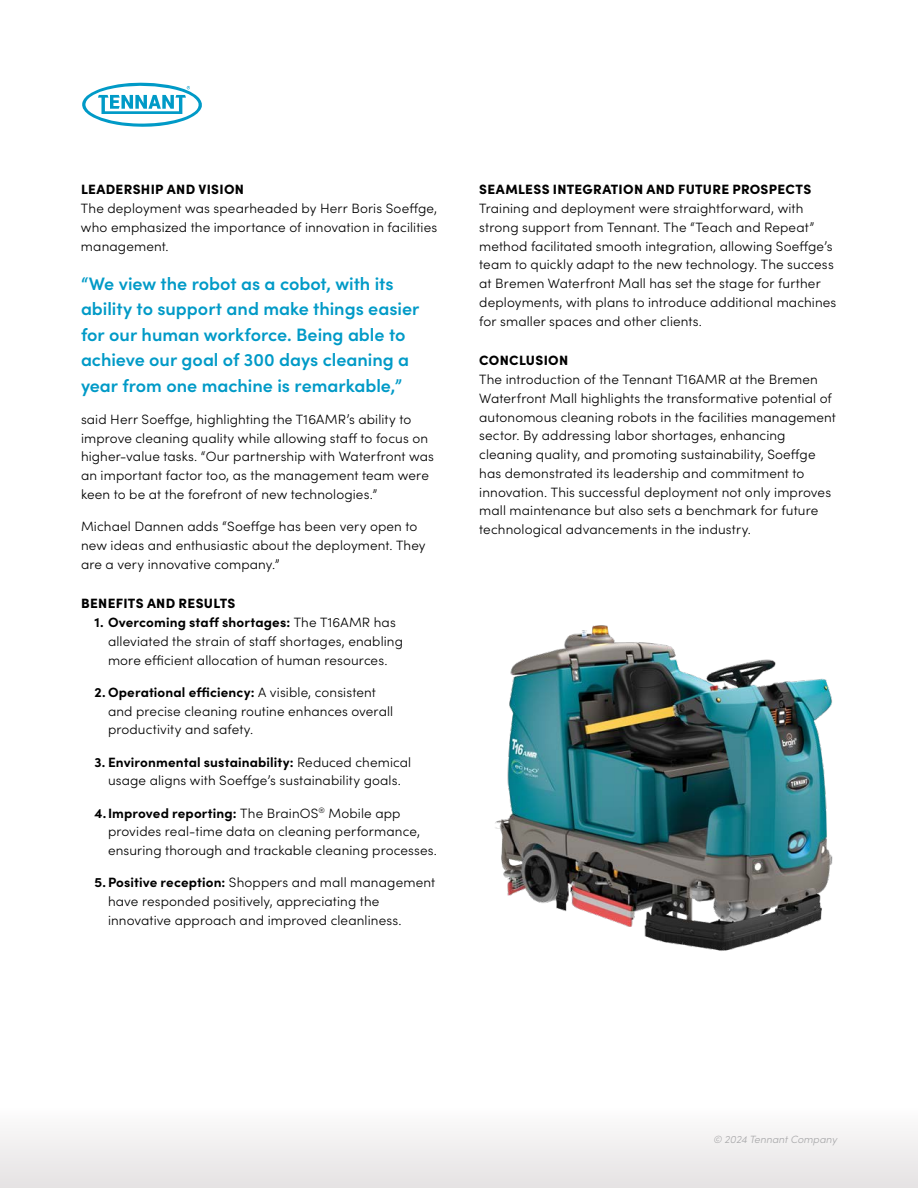
<style>
.page{position:relative;width:918px;height:1188px;background:#fff}
.page>*{position:absolute;margin:0;border:0;box-sizing:border-box;transform-origin:0 0}
.t1{font:600 18px/25.5px "Sofia Pro";color:#009ac7}
.t2{font:300 13.5px/18.8px "Sofia Pro";letter-spacing:.01em;color:#000}
.t3{font:900 13.5px "Sofia Pro";letter-spacing:.025em;color:#000}
.t4{font:italic 300 10.5px "Sofia Pro";color:#a8a8aa}
.s1{font-weight:700}
</style>
<div class="page">
<svg style="left:82px;top:82px;width:120px;height:45px"></svg>
<div style="left:0;top:1107px;width:918px;height:81px;background:linear-gradient(to right,#f1eff0,#f1eff0)"></div>
<img style="left:495px;top:625px;width:338px;height:326px">
<p class="t3" style="left:81px;top:179px;width:165px">LEADERSHIP AND VISION</p>
<p class="t2" style="left:81px;top:198px;width:358px;text-align:justify">The deployment was spearheaded by Herr Boris Soeffge, who emphasized the importance of innovation in facilities management.</p>
<h1 class="t1" style="left:81px;top:269px;width:340px">“We view the robot as a cobot, with its ability to support and make things easier for our human workforce. Being able to achieve our goal of 300 days cleaning a year from one machine is remarkable,”</h1>
<p class="t2" style="left:81px;top:409px;width:355px">said Herr Soeffge, highlighting the T16AMR’s ability to improve cleaning quality while allowing staff to focus on higher-value tasks. “Our partnership with Waterfront was an important factor too, as the management team were keen to be at the forefront of new technologies.”</p>
<p class="t2" style="left:81px;top:516px;width:346px">Michael Dannen adds “Soeffge has been very open to new ideas and enthusiastic about the deployment. They are a very innovative company.”</p>
<p class="t3" style="left:81px;top:593px;width:156px">BENEFITS AND RESULTS</p>
<p class="t2" style="left:108px;top:612px;width:297px;text-indent:-14px"><span class="s1">1. Overcoming staff shortages:</span> The T16AMR has alleviated the strain of staff shortages, enabling more efficient allocation of human resources.</p>
<p class="t2" style="left:108px;top:682px;width:287px;text-indent:-14px"><span class="s1">2. Operational efficiency:</span> A visible, consistent and precise cleaning routine enhances overall productivity and safety.</p>
<p class="t2" style="left:94px;top:752px;width:318px;text-align:center"><span class="s1">3. Environmental sustainability:</span> Reduced chemical usage aligns with Soeffge’s sustainability goals.</p>
<p class="t2" style="left:108px;top:803px;width:330px;text-indent:-14px"><span class="s1">4.Improved reporting:</span> The BrainOS<sup>®</sup> Mobile app provides real-time data on cleaning performance, ensuring thorough and trackable cleaning processes.</p>
<p class="t2" style="left:108px;top:873px;width:329px;text-indent:-14px"><span class="s1">5.Positive reception:</span> Shoppers and mall management have responded positively, appreciating the innovative approach and improved cleanliness.</p>
<p class="t3" style="left:479px;top:179px;width:334px">SEAMLESS INTEGRATION AND FUTURE PROSPECTS</p>
<p class="t2" style="left:479px;top:198px;width:359px">Training and deployment were straightforward, with strong support from Tennant. The “Teach and Repeat” method facilitated smooth integration, allowing Soeffge’s team to quickly adapt to the new technology. The success at Bremen Waterfront Mall has set the stage for further deployments, with plans to introduce additional machines for smaller spaces and other clients.</p>
<p class="t3" style="left:479px;top:350px;width:91px">CONCLUSION</p>
<p class="t2" style="left:479px;top:369px;width:358px">The introduction of the Tennant T16AMR at the Bremen Waterfront Mall highlights the transformative potential of autonomous cleaning robots in the facilities management sector. By addressing labor shortages, enhancing cleaning quality, and promoting sustainability, Soeffge has demonstrated its leadership and commitment to innovation. This successful deployment not only improves mall maintenance but also sets a benchmark for future technological advancements in the industry.</p>
<p class="t4" style="left:713px;top:1132px;width:125px">© 2024 Tennant Company</p>
</div>
